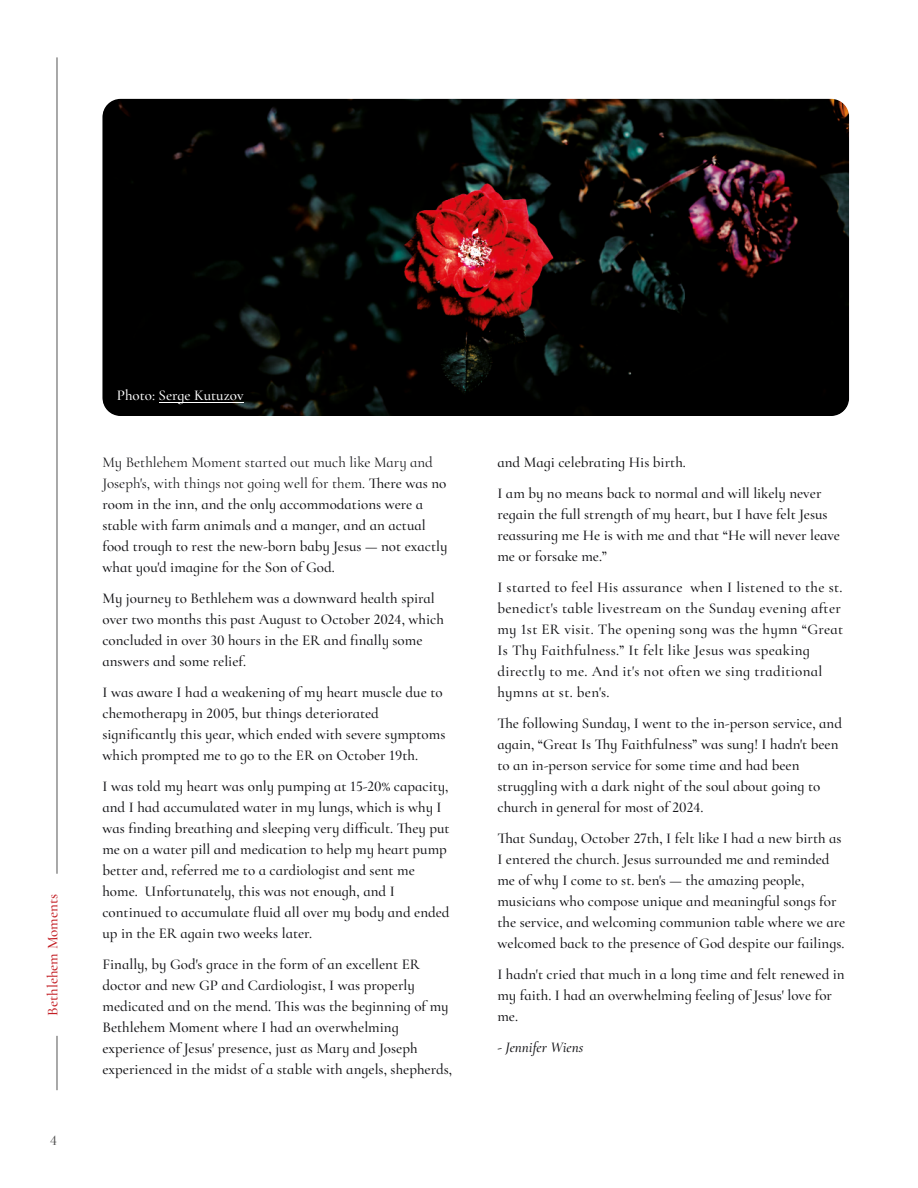
<style>
.page{position:relative;width:918px;height:1188px;background:#fff}
.page>*{position:absolute;margin:0;border:0;box-sizing:border-box;transform-origin:0 0}
.t1{font:500 15px/21px "Cormorant Infant";color:#131316}
.t2{font:500 15px/21px "Cormorant Infant";letter-spacing:.02em;color:#131316}
.t3{font:500 15px "Cormorant Infant";color:#fff}
.t4{font:500 15px "Cormorant Infant";color:#c31e24}
.t5{font:italic 500 15px "Cormorant Infant";color:#131316}
.t6{font:500 15px "Cormorant Infant";color:#535353}
.s1{font-weight:400}
</style>
<div class="page">
<img style="left:102px;top:99px;width:747px;height:317px;border-radius:18px">
<hr style="left:57px;top:1036px;width:1px;height:54px;background:#535353">
<hr style="left:159px;top:402px;width:85px;height:1px;background:#fff">
<hr style="left:57px;top:57px;width:1px;height:817px;background:#535353">
<p class="t4" style="left:44px;top:1016px;width:123px;rotate:-90deg">Bethlehem Moments</p>
<p class="t6" style="left:50px;top:1131px;width:9px">4</p>
<p class="t3" style="left:117px;top:387px;width:128px">Photo: Serge Kutuzov</p>
<p class="t1" style="left:102px;top:451px;width:346px"><span class="s1">My Bethlehem Moment started out much like Mary and Joseph's, with things not going well for them.</span> There was no room in the inn, and the only accommodations were a stable with farm animals and a manger, and an actual food trough to rest the new-born baby Jesus — not exactly what you'd imagine for the Son of God.</p>
<p class="t1" style="left:102px;top:587px;width:343px">My journey to Bethlehem was a downward health spiral over two months this past August to October 2024, which concluded in over 30 hours in the ER and finally some answers and some relief.</p>
<p class="t1" style="left:102px;top:681px;width:344px">I was aware I had a weakening of my heart muscle due to chemotherapy in 2005, but things deteriorated significantly this year, which ended with severe symptoms which prompted me to go to the ER on October 19th.</p>
<p class="t1" style="left:102px;top:775px;width:349px">I was told my heart was only pumping at 15-20% capacity, and I had accumulated water in my lungs, which is why I was finding breathing and sleeping very difficult. They put me on a water pill and medication to help my heart pump better and, referred me to a cardiologist and sent me home. Unfortunately, this was not enough, and I continued to accumulate fluid all over my body and ended up in the ER again two weeks later.</p>
<p class="t1" style="left:102px;top:953px;width:351px">Finally, by God's grace in the form of an excellent ER doctor and new GP and Cardiologist, I was properly medicated and on the mend. This was the beginning of my Bethlehem Moment where I had an overwhelming experience of Jesus' presence, just as Mary and Joseph experienced in the midst of a stable with angels, shepherds,</p>
<p class="t1" style="left:497px;top:446px;width:326px;line-height:31px">and Magi celebrating His birth.<br>I am by no means back to normal and will likely never</p>
<p class="t1" style="left:497px;top:503px;width:344px">regain the full strength of my heart, but I have felt Jesus reassuring me He is with me and that “He will never leave me or forsake me.”</p>
<p class="t2" style="left:497px;top:576px;width:347px">I started to feel His assurance when I listened to the st. benedict's table livestream on the Sunday evening after my 1st ER visit. The opening song was the hymn “Great Is Thy Faithfulness.” It felt like Jesus was speaking directly to me. And it's not often we sing traditional hymns at st. ben's.</p>
<p class="t1" style="left:497px;top:712px;width:346px">The following Sunday, I went to the in-person service, and again, “Great Is Thy Faithfulness” was sung! I hadn't been to an in-person service for some time and had been struggling with a dark night of the soul about going to church in general for most of 2024.</p>
<p class="t1" style="left:497px;top:827px;width:349px">That Sunday, October 27th, I felt like I had a new birth as I entered the church. Jesus surrounded me and reminded me of why I come to st. ben's — the amazing people, musicians who compose unique and meaningful songs for the service, and welcoming communion table where we are welcomed back to the presence of God despite our failings.</p>
<p class="t1" style="left:497px;top:963px;width:349px">I hadn't cried that much in a long time and felt renewed in my faith. I had an overwhelming feeling of Jesus' love for me.</p>
<p class="t5" style="left:497px;top:1038px;width:87px">- Jennifer Wiens</p>
</div>
